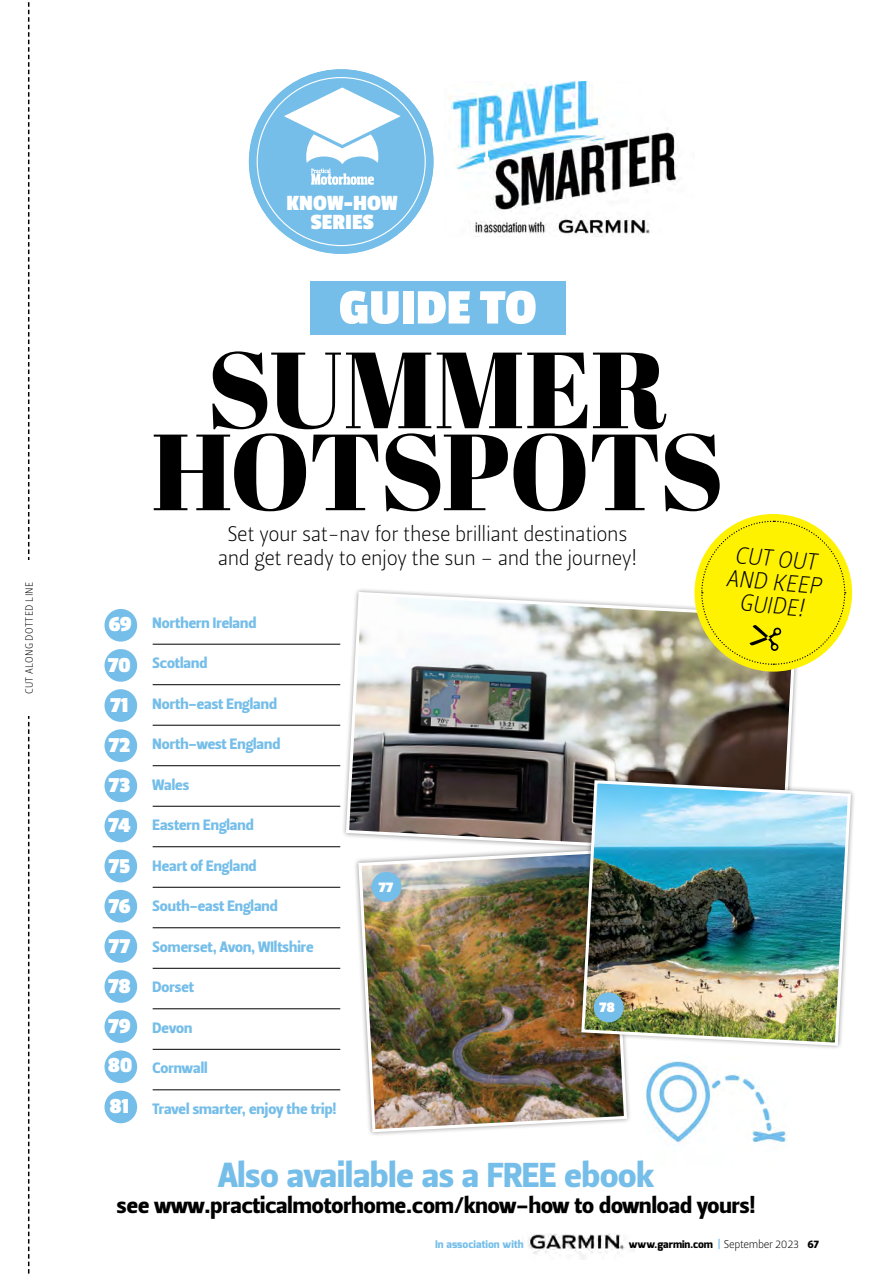
<style>
.page{position:relative;width:872px;height:1276px;background:#fff}
.page>*{position:absolute;margin:0;border:0;box-sizing:border-box;transform-origin:0 0}
.t1{font:108px/81.9px "Abril Fatface";letter-spacing:-.02em;color:#000;text-align:center}
.t2{font:700 51.9px "Passion One";letter-spacing:-.005em;color:#fff}
.t3{font:34.5px "Leitura Sans Grot 4";color:#75bee9}
.t4{font:23.4px/23.4px "Leitura Sans Italic 1";color:#000;text-align:center}
.t5{font:700 22.8px/19px "Passion One";color:#fff;text-align:center}
.t6{font:22.5px "Leitura Sans Grot 4";color:#000}
.t7{font:700 22.5px/40.2px "Passion One";letter-spacing:.005em;color:#fff}
.t8{font:21px/24px "Leitura Sans Grot 1";letter-spacing:-.02em;color:#000;text-align:center}
.t9{font:700 15.3px "Passion One";color:#fff}
.t10{font:15px "Leitura Sans Grot 4";color:#75bee9}
.t11{font:800 10.5px "Exo";color:#000}
.t12{font:10.5px "Leitura Sans Grot 1";letter-spacing:.04em;color:#000}
.t13{font:800 10.5px "Exo";color:#75bee9}
.s1{font-family:"Leitura Sans Grot 3";font-weight:400;font-size:11.25px;color:#75bee9}
.s2{font-family:"Leitura Sans Grot 1";font-weight:400;font-size:11.25px}
.s3{font-family:"Leitura Sans Grot 4";font-weight:400;font-size:11.25px}
</style>
<div class="page">
<svg style="left:28px;top:2px;width:1px;height:1272px"></svg>
<div style="left:22px;top:560px;width:14px;height:156px;background:#fff"></div>
<img style="left:449px;top:81px;width:231px;height:155px">
<img style="left:357px;top:861px;width:271px;height:273px">
<img style="left:646px;top:1061px;width:141px;height:85px">
<div style="left:341px;top:587px;width:460px;height:274px;background:#000;opacity:.4"></div>
<img style="left:344px;top:590px;width:454px;height:267px">
<div style="left:576px;top:775px;width:279px;height:275px;background:#000;opacity:.4"></div>
<img style="left:579px;top:778px;width:273px;height:269px">
<div style="left:310px;top:281px;width:255px;height:53px;background:#75bee9"></div>
<hr style="left:153px;top:644px;width:187px;height:1px;background:#000">
<hr style="left:153px;top:684px;width:187px;height:1px;background:#000">
<hr style="left:153px;top:725px;width:187px;height:1px;background:#000">
<hr style="left:153px;top:765px;width:187px;height:1px;background:#000">
<hr style="left:153px;top:806px;width:187px;height:1px;background:#000">
<hr style="left:153px;top:846px;width:187px;height:1px;background:#000">
<hr style="left:153px;top:887px;width:187px;height:1px;background:#000">
<hr style="left:153px;top:927px;width:187px;height:1px;background:#000">
<hr style="left:153px;top:968px;width:187px;height:1px;background:#000">
<hr style="left:153px;top:1008px;width:187px;height:1px;background:#000">
<hr style="left:153px;top:1049px;width:187px;height:1px;background:#000">
<hr style="left:153px;top:1089px;width:187px;height:1px;background:#000">
<div style="left:104px;top:609px;width:33px;height:32px;background:#75bee9;border-radius:50%"></div>
<div style="left:104px;top:649px;width:33px;height:33px;background:#75bee9;border-radius:50%"></div>
<div style="left:104px;top:689px;width:33px;height:33px;background:#75bee9;border-radius:50%"></div>
<div style="left:104px;top:729px;width:33px;height:33px;background:#75bee9;border-radius:50%"></div>
<div style="left:104px;top:769px;width:33px;height:33px;background:#75bee9;border-radius:50%"></div>
<div style="left:104px;top:809px;width:33px;height:33px;background:#75bee9;border-radius:50%"></div>
<div style="left:104px;top:850px;width:33px;height:32px;background:#75bee9;border-radius:50%"></div>
<div style="left:104px;top:890px;width:33px;height:32px;background:#75bee9;border-radius:50%"></div>
<div style="left:104px;top:930px;width:33px;height:32px;background:#75bee9;border-radius:50%"></div>
<div style="left:104px;top:970px;width:33px;height:33px;background:#75bee9;border-radius:50%"></div>
<div style="left:104px;top:1010px;width:33px;height:33px;background:#75bee9;border-radius:50%"></div>
<div style="left:104px;top:1050px;width:33px;height:33px;background:#75bee9;border-radius:50%"></div>
<div style="left:104px;top:1090px;width:33px;height:33px;background:#75bee9;border-radius:50%"></div>
<svg style="left:484px;top:124px;width:5px;height:40px"></svg>
<div style="left:249px;top:69px;width:184px;height:185px;background:#75bee9;border-radius:50%"></div>
<svg style="left:284px;top:87px;width:117px;height:98px"></svg>
<div style="left:694px;top:514px;width:158px;height:157px;background:#fff200;border-radius:50%"></div>
<svg style="left:700px;top:520px;width:146px;height:145px"></svg>
<div style="left:594px;top:992px;width:29px;height:30px;background:#75bee9;border-radius:50%"></div>
<div style="left:371px;top:872px;width:30px;height:29px;background:#75bee9;border-radius:50%"></div>
<img style="left:528px;top:1233px;width:107px;height:26px">
<p class="t12" style="left:25px;top:694px;width:114px;rotate:-90deg">CUT ALONG DOTTED LINE</p>
<h3 class="t5" style="left:286px;top:193px;width:113px">KNOW-HOW<br>SERIES</h3>
<h2 class="t2" style="left:339px;top:280px;width:199px">GUIDE TO</h2>
<h3 class="t7" style="left:108px;top:603px;width:25px">69<br>70<br>71<br>72<br>73<br>74<br>75<br>76<br>77<br>78<br>79<br>80<br>81</h3>
<h1 class="t1" style="left:151px;top:346px;width:574px">SUMMER<br>HOTSPOTS</h1>
<h3 class="t8" style="left:218px;top:524px;width:421px">Set your sat-nav for these brilliant destinations and get ready to enjoy the sun – and the journey!</h3>
<p class="t10" style="left:153px;top:617px;width:105px">Northern Ireland</p>
<p class="t10" style="left:153px;top:657px;width:56px">Scotland</p>
<p class="t10" style="left:153px;top:698px;width:126px">North-east England</p>
<p class="t10" style="left:153px;top:738px;width:129px">North-west England</p>
<p class="t10" style="left:153px;top:779px;width:38px">Wales</p>
<p class="t10" style="left:153px;top:819px;width:102px">Eastern England</p>
<p class="t10" style="left:153px;top:860px;width:105px">Heart of England</p>
<p class="t10" style="left:153px;top:900px;width:127px">South-east England</p>
<p class="t10" style="left:153px;top:941px;width:162px">Somerset, Avon, WIltshire</p>
<p class="t10" style="left:153px;top:981px;width:43px">Dorset</p>
<p class="t10" style="left:153px;top:1022px;width:41px">Devon</p>
<p class="t10" style="left:153px;top:1062px;width:56px">Cornwall</p>
<p class="t10" style="left:153px;top:1103px;width:185px">Travel smarter, enjoy the trip!</p>
<p class="t9" style="left:379px;top:879px;width:16px">77</p>
<p class="t9" style="left:599px;top:999px;width:17px">78</p>
<h3 class="t4" style="left:729px;top:546px;width:97px;rotate:5deg">CUT OUT<br>AND KEEP<br>GUIDE!</h3>
<h3 class="t3" style="left:219px;top:1163px;width:437px">Also available as a FREE ebook</h3>
<h3 class="t6" style="left:117px;top:1197px;width:640px">see www.practicalmotorhome.com/know-how to download yours!</h3>
<p class="t13" style="left:435px;top:1237px;width:90px">In association with</p>
<p class="t11" style="left:628px;top:1237px;width:192px">www.garmin.com <span class="s1">|</span> <span class="s2">September 2023</span> <span class="s3">67</span></p>
</div>
